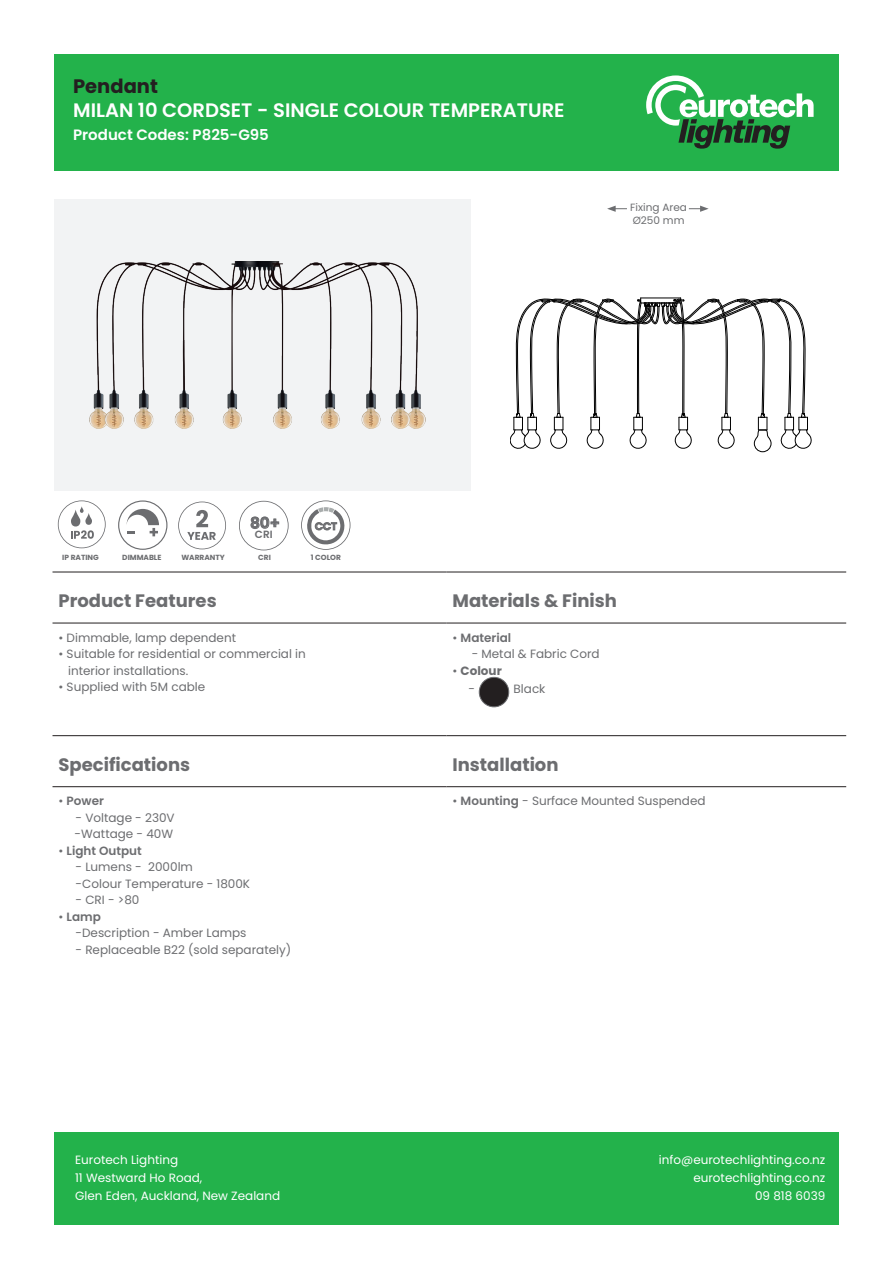
<style>
.page{position:relative;width:893px;height:1263px;background:#fff}
.page>*{position:absolute;margin:0;border:0;box-sizing:border-box;transform-origin:0 0}
.t1{font:600 19.5px "Poppins";color:#fff}
.t2{font:700 19.5px "Poppins";color:#231f20}
.t3{font:700 18px "Poppins";color:#6c6d70}
.t4{font:600 15.15px "Poppins";color:#6c6d70}
.t5{font:600 15px "Poppins";color:#fff}
.t6{font:12px/16.5px "Poppins";color:#6c6d70}
.t7{font:12px/18px "Poppins";color:#fff}
.t8{font:600 12px "Poppins";color:#6c6d70}
.t9{font:700 12px "Poppins";color:#6c6d70}
.Measurements{font:10.5px "Poppins";color:#6c6d70}
.t10{font:600 10.5px "Poppins";color:#6c6d70}
.Icon_Labels{font:700 7.5px "Poppins";color:#6c6d70}
.s1{font-weight:400}
.s2{font-weight:600}
</style>
<div class="page">
<div style="left:54px;top:54px;width:785px;height:116px;background:#23b24b"></div>
<div style="left:54px;top:1132px;width:785px;height:93px;background:#23b24b"></div>
<svg style="left:646px;top:75px;width:168px;height:74px"></svg>
<div style="left:54px;top:199px;width:417px;height:292px;background:#f2f3f4"></div>
<svg style="left:510px;top:297px;width:302px;height:156px"></svg>
<svg style="left:689px;top:206px;width:20px;height:6px"></svg>
<svg style="left:607px;top:206px;width:20px;height:6px"></svg>
<div style="left:479px;top:677px;width:30px;height:30px;background:#231f20;border-radius:50%"></div>
<div style="left:479px;top:677px;width:30px;height:30px;border:1px solid #6c6d70;border-radius:50%"></div>
<hr style="left:53px;top:572px;width:393px;height:1px;background:#231f20">
<hr style="left:446px;top:572px;width:400px;height:1px;background:#231f20">
<hr style="left:53px;top:623px;width:393px;height:1px;background:#231f20">
<hr style="left:446px;top:623px;width:400px;height:1px;background:#231f20">
<hr style="left:53px;top:735px;width:393px;height:1px;background:#231f20">
<hr style="left:446px;top:735px;width:400px;height:1px;background:#231f20">
<hr style="left:53px;top:786px;width:393px;height:1px;background:#231f20">
<hr style="left:446px;top:786px;width:400px;height:1px;background:#231f20">
<img style="left:89px;top:262px;width:336px;height:166px">
<svg style="left:118px;top:500px;width:49px;height:50px"></svg>
<svg style="left:58px;top:500px;width:48px;height:48px"></svg>
<svg style="left:178px;top:501px;width:48px;height:48px"></svg>
<svg style="left:301px;top:500px;width:49px;height:50px"></svg>
<svg style="left:239px;top:501px;width:50px;height:49px"></svg>
<p class="t2" style="left:73px;top:74px;width:86px">Pendant</p>
<p class="t1" style="left:73px;top:99px;width:493px">MILAN 10 CORDSET - SINGLE COLOUR TEMPERATURE</p>
<p class="t5" style="left:73px;top:126px;width:197px">Product Codes: P825-G95</p>
<p class="Measurements" style="left:630px;top:201px;width:58px">Fixing Area</p>
<p class="Measurements" style="left:633px;top:214px;width:53px">Ø250 mm</p>
<p class="t4" style="left:250px;top:514px;width:31px">80+</p>
<p class="t10" style="left:315px;top:520px;width:24px">CCT</p>
<p class="t10" style="left:255px;top:528px;width:19px">CRI</p>
<p class="Icon_Labels" style="left:62px;top:553px;width:38px">IP RATING</p>
<p class="Icon_Labels" style="left:122px;top:553px;width:41px">DIMMABLE</p>
<p class="Icon_Labels" style="left:181px;top:553px;width:45px">WARRANTY</p>
<p class="Icon_Labels" style="left:258px;top:553px;width:14px">CRI</p>
<p class="Icon_Labels" style="left:311px;top:553px;width:32px">1 COLOR</p>
<p class="t3" style="left:59px;top:590px;width:160px">Product Features</p>
<p class="t3" style="left:452px;top:590px;width:166px">Materials &amp; Finish</p>
<p class="t6" style="left:59px;top:629px;width:179px">• Dimmable, lamp dependent</p>
<p class="t6" style="left:68px;top:646px;width:239px;text-indent:-10px">• Suitable for residential or commercial in interior installations.</p>
<p class="t6" style="left:59px;top:679px;width:148px">• Supplied with 5M cable</p>
<p class="t8" style="left:452px;top:630px;width:60px"><span class="s1">•</span> Material</p>
<p class="t6" style="left:472px;top:646px;width:130px">- Metal &amp; Fabric Cord</p>
<p class="t9" style="left:452px;top:663px;width:51px"><span class="s1">•</span> Colour</p>
<p class="t6" style="left:468px;top:680px;width:8px">-</p>
<p class="t6" style="left:514px;top:680px;width:33px">Black</p>
<p class="t3" style="left:59px;top:754px;width:133px">Specifications</p>
<p class="t3" style="left:452px;top:754px;width:108px">Installation</p>
<p class="t8" style="left:59px;top:794px;width:47px"><span class="s1">•</span> Power</p>
<p class="t6" style="left:75px;top:809px;width:102px">- Voltage - 230V -Wattage - 40W</p>
<p class="t8" style="left:59px;top:844px;width:85px"><span class="s1">•</span> Light Output</p>
<p class="t6" style="left:76px;top:859px;width:119px">- Lumens - 2000lm</p>
<p class="t6" style="left:76px;top:875px;width:176px">-Colour Temperature - 1800K</p>
<p class="t6" style="left:76px;top:892px;width:65px">- CRI - &gt;80</p>
<p class="t8" style="left:59px;top:910px;width:44px"><span class="s1">•</span> Lamp</p>
<p class="t6" style="left:76px;top:925px;width:173px">-Description - Amber Lamps</p>
<p class="t6" style="left:76px;top:941px;width:217px">- Replaceable B22 (sold separately)</p>
<p class="t6" style="left:452px;top:793px;width:255px">• <span class="s2">Mounting</span> - Surface Mounted Suspended</p>
<p class="t7" style="left:75px;top:1151px;width:207px">Eurotech Lighting<br>11 Westward Ho Road,<br>Glen Eden, Auckland, New Zealand</p>
<p class="t7" style="left:659px;top:1151px;width:168px;text-align:right">info@eurotechlighting.co.nz eurotechlighting.co.nz<br>09 818 6039</p>
</div>
